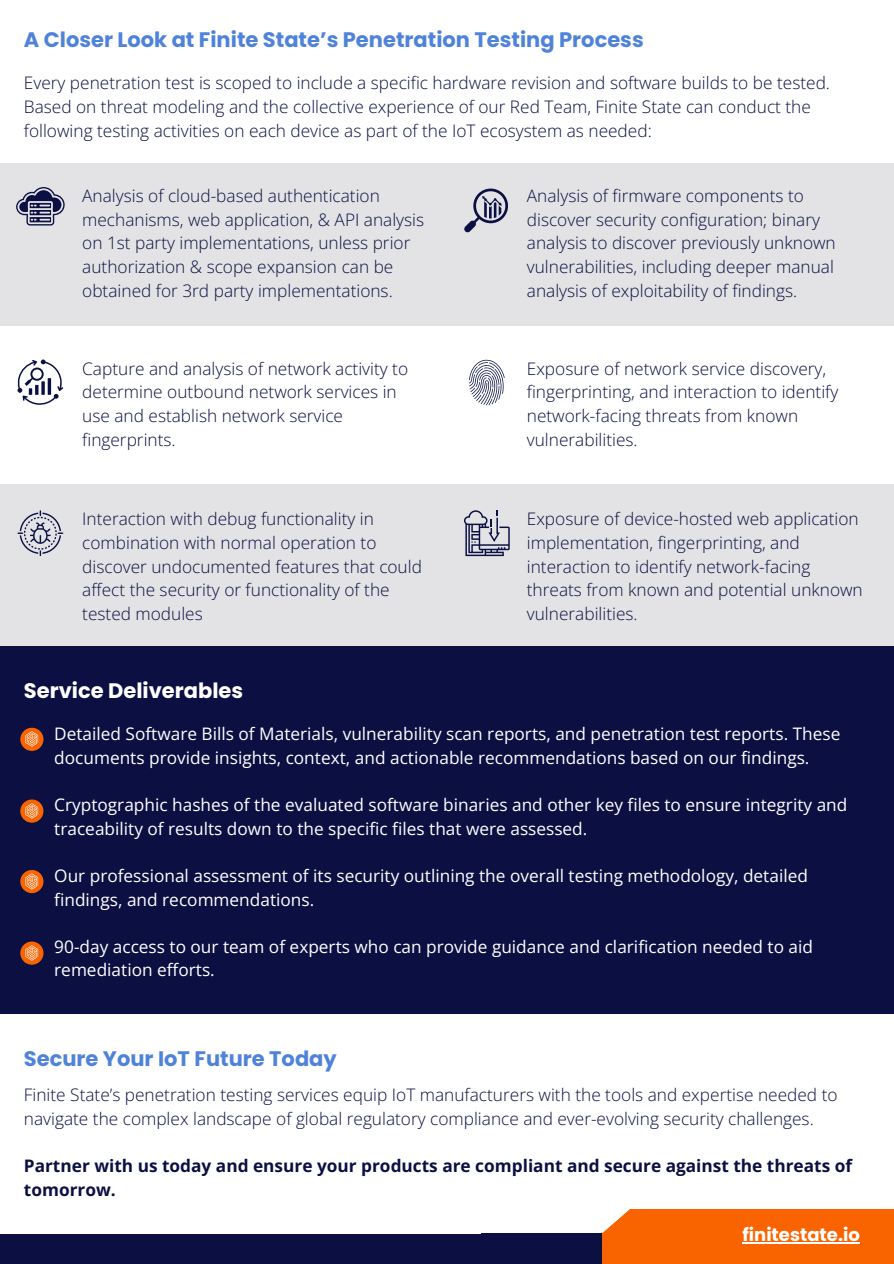
<style>
.page{position:relative;width:894px;height:1264px;background:#fff}
.page>*{position:absolute;margin:0;border:0;box-sizing:border-box;transform-origin:0 0}
.t1{font:700 21px "Poppins";color:#4f83d9}
.t2{font:700 21px "Poppins";color:#fff}
.t3{font:700 18px "Poppins";color:#fff}
.t4{font:300 17.25px/23.7px "Open Sans";color:#0b0f42}
.t5{font:17.25px/23.7px "Open Sans";color:#fff}
.t6{font:700 17.25px/23.7px "Open Sans";color:#0b0f42}
</style>
<div class="page">
<div style="left:0;top:485px;width:893px;height:166px;background:#e3e3e5"></div>
<div style="left:0;top:646px;width:893px;height:368px;background:#0b0f42"></div>
<div style="left:0;top:1233px;width:893px;height:30px;background:#0b0f42"></div>
<div style="left:601px;top:1209px;width:292px;height:54px;background:#fa6400"></div>
<svg style="left:601px;top:1209px;width:29px;height:24px"></svg>
<div style="left:20px;top:941px;width:23px;height:23px;background:#fa6400;border-radius:50%"></div>
<img style="left:25px;top:945px;width:14px;height:16px">
<div style="left:20px;top:870px;width:23px;height:23px;background:#fa6400;border-radius:50%"></div>
<img style="left:25px;top:873px;width:14px;height:17px">
<div style="left:20px;top:799px;width:23px;height:23px;background:#fa6400;border-radius:50%"></div>
<img style="left:25px;top:803px;width:14px;height:16px">
<svg style="left:20px;top:727px;width:23px;height:24px"></svg>
<img style="left:25px;top:730px;width:14px;height:18px">
<div style="left:0;top:163px;width:893px;height:162px;background:#e3e3e5"></div>
<svg style="left:17px;top:359px;width:46px;height:46px"></svg>
<svg style="left:464px;top:188px;width:44px;height:45px"></svg>
<svg style="left:464px;top:510px;width:45px;height:46px"></svg>
<svg style="left:469px;top:359px;width:35px;height:46px"></svg>
<svg style="left:17px;top:510px;width:46px;height:46px"></svg>
<svg style="left:16px;top:187px;width:48px;height:38px"></svg>
<hr style="left:742px;top:1242px;width:117px;height:1px;background:#fff">
<p class="t1" style="left:24px;top:25px;width:621px">A Closer Look at Finite State’s Penetration Testing Process</p>
<p class="t4" style="left:24px;top:71px;width:807px">Every penetration test is scoped to include a specific hardware revision and software builds to be tested.<br>Based on threat modeling and the collective experience of our Red Team, Finite State can conduct the following testing activities on each device as part of the IoT ecosystem as needed:</p>
<p class="t4" style="left:82px;top:183px;width:343px">Analysis of cloud-based authentication mechanisms, web application, &amp; API analysis on 1st party implementations, unless prior authorization &amp; scope expansion can be obtained for 3rd party implementations.</p>
<p class="t4" style="left:526px;top:183px;width:310px">Analysis of firmware components to discover security configuration; binary analysis to discover previously unknown vulnerabilities, including deeper manual analysis of exploitability of findings.</p>
<p class="t4" style="left:82px;top:356px;width:327px">Capture and analysis of network activity to determine outbound network services in use and establish network service fingerprints.</p>
<p class="t4" style="left:526px;top:356px;width:313px">Exposure of network service discovery, fingerprinting, and interaction to identify network-facing threats from known vulnerabilities.</p>
<p class="t4" style="left:82px;top:507px;width:341px">Interaction with debug functionality in combination with normal operation to discover undocumented features that could affect the security or functionality of the tested modules</p>
<h1 class="t4" style="left:526px;top:507px;width:337px">Exposure of device-hosted web application implementation, fingerprinting, and interaction to identify network-facing threats from known and potential unknown vulnerabilities.</h1>
<h1 class="t2" style="left:24px;top:675px;width:221px">Service Deliverables</h1>
<p class="t5" style="left:54px;top:721px;width:787px">Detailed Software Bills of Materials, vulnerability scan reports, and penetration test reports. These documents provide insights, context, and actionable recommendations based on our findings.</p>
<p class="t5" style="left:54px;top:792px;width:794px">Cryptographic hashes of the evaluated software binaries and other key files to ensure integrity and traceability of results down to the specific files that were assessed.</p>
<p class="t5" style="left:54px;top:863px;width:755px">Our professional assessment of its security outlining the overall testing methodology, detailed findings, and recommendations.</p>
<p class="t5" style="left:54px;top:934px;width:760px">90-day access to our team of experts who can provide guidance and clarification needed to aid remediation efforts.</p>
<p class="t1" style="left:24px;top:1043px;width:314px">Secure Your IoT Future Today</p>
<p class="t4" style="left:24px;top:1082px;width:815px">Finite State’s penetration testing services equip IoT manufacturers with the tools and expertise needed to navigate the complex landscape of global regulatory compliance and ever-evolving security challenges.</p>
<p class="t6" style="left:24px;top:1153px;width:829px">Partner with us today and ensure your products are compliant and secure against the threats of tomorrow.</p>
<p class="t3" style="left:742px;top:1222px;width:119px">finitestate.io</p>
</div>
